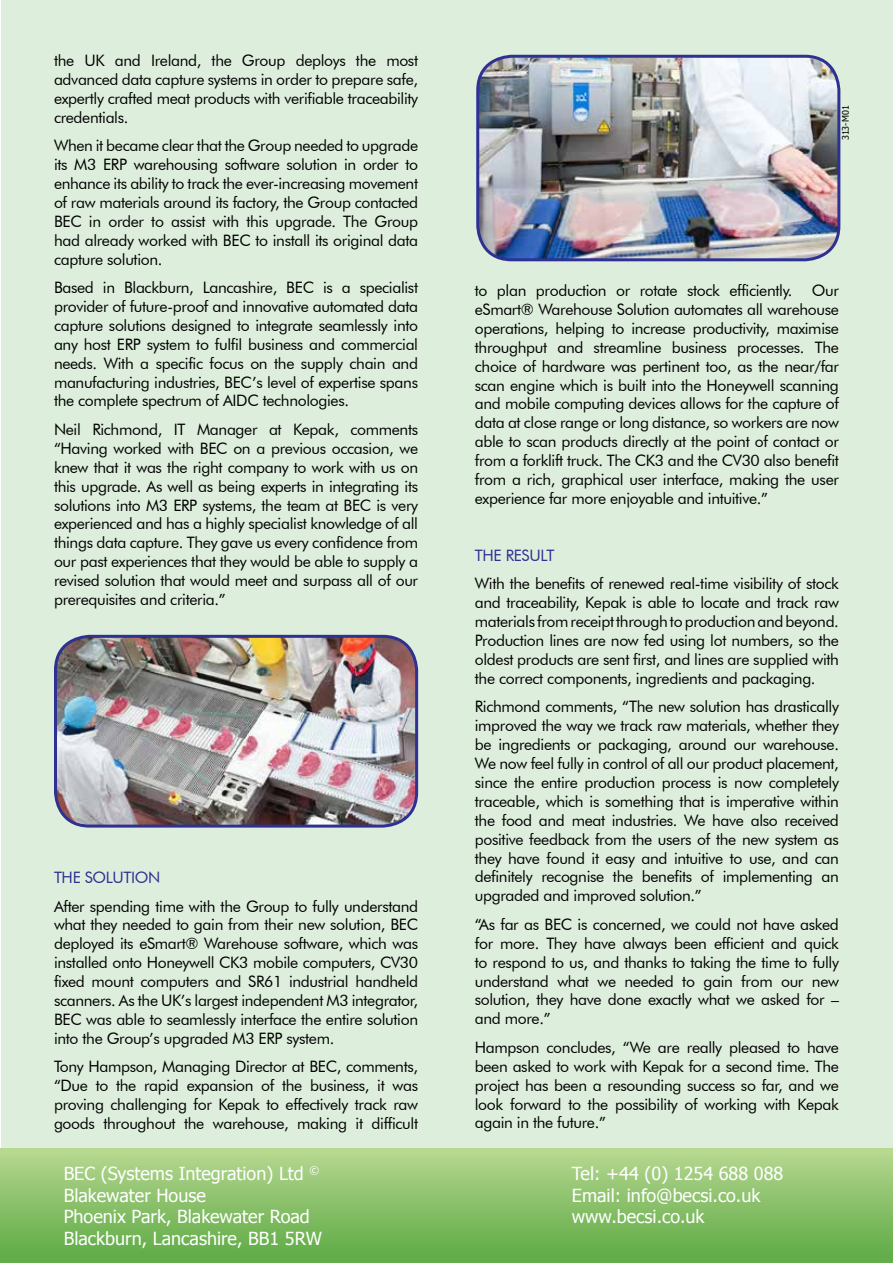
<style>
.page{position:relative;width:893px;height:1263px;background:#fff}
.page>*{position:absolute;margin:0;border:0;box-sizing:border-box;transform-origin:0 0}
.t1{font:18px/21.6px "Tahoma";color:#fff}
.t2{font:15.75px/18.9px "Futura BT";letter-spacing:-.02em;color:#000;text-align:justify}
.t3{font:15.75px "Futura BT";letter-spacing:-.02em;color:#2e3092}
.t4{font:9px "Tahoma";color:#000}
</style>
<div class="page">
<div style="left:2px;top:0;width:891px;height:1261px;background:#ddeedc"></div>
<div style="left:0;top:1149px;width:893px;height:113px;background:linear-gradient(to bottom,#b6d790,#5caa44)"></div>
<img style="left:56px;top:636px;width:361px;height:190px">
<div style="left:54px;top:635px;width:364px;height:192px;border:3px solid #2e3092;border-radius:34px"></div>
<img style="left:478px;top:57px;width:361px;height:203px">
<div style="left:476px;top:55px;width:364px;height:206px;border:3px solid #2e3092;border-radius:34px"></div>
<p class="t2" style="left:54px;top:51px;width:366px">the UK and Ireland, the Group deploys the most advanced data capture systems in order to prepare safe, expertly crafted meat products with verifiable traceability credentials.</p>
<p class="t2" style="left:54px;top:136px;width:366px">When it became clear that the Group needed to upgrade its M3 ERP warehousing software solution in order to enhance its ability to track the ever-increasing movement of raw materials around its factory, the Group contacted BEC in order to assist with this upgrade. The Group had already worked with BEC to install its original data capture solution.</p>
<p class="t2" style="left:54px;top:278px;width:366px">Based in Blackburn, Lancashire, BEC is a specialist provider of future-proof and innovative automated data capture solutions designed to integrate seamlessly into any host ERP system to fulfil business and commercial needs. With a specific focus on the supply chain and manufacturing industries, BEC’s level of expertise spans the complete spectrum of AIDC technologies.</p>
<p class="t2" style="left:54px;top:420px;width:366px">Neil Richmond, IT Manager at Kepak, comments “Having worked with BEC on a previous occasion, we knew that it was the right company to work with us on this upgrade. As well as being experts in integrating its solutions into M3 ERP systems, the team at BEC is very experienced and has a highly specialist knowledge of all things data capture. They gave us every confidence from our past experiences that they would be able to supply a revised solution that would meet and surpass all of our prerequisites and criteria.”</p>
<p class="t3" style="left:54px;top:868px;width:108px">THE SOLUTION</p>
<p class="t2" style="left:54px;top:896px;width:366px">After spending time with the Group to fully understand what they needed to gain from their new solution, BEC deployed its eSmart® Warehouse software, which was installed onto Honeywell CK3 mobile computers, CV30 fixed mount computers and SR61 industrial handheld scanners. As the UK’s largest independent M3 integrator, BEC was able to seamlessly interface the entire solution into the Group’s upgraded M3 ERP system.</p>
<p class="t2" style="left:54px;top:1057px;width:366px">Tony Hampson, Managing Director at BEC, comments, “Due to the rapid expansion of the business, it was proving challenging for Kepak to effectively track raw goods throughout the warehouse, making it difficult</p>
<p class="t4" style="left:839px;top:140px;width:36px;rotate:-90deg">313-M01</p>
<p class="t2" style="left:475px;top:281px;width:366px">to plan production or rotate stock efficiently. Our eSmart® Warehouse Solution automates all warehouse operations, helping to increase productivity, maximise throughput and streamline business processes. The choice of hardware was pertinent too, as the near/far scan engine which is built into the Honeywell scanning and mobile computing devices allows for the capture of data at close range or long distance, so workers are now able to scan products directly at the point of contact or from a forklift truck. The CK3 and the CV30 also benefit from a rich, graphical user interface, making the user experience far more enjoyable and intuitive.”</p>
<p class="t3" style="left:475px;top:546px;width:81px">THE RESULT</p>
<p class="t2" style="left:475px;top:574px;width:366px">With the benefits of renewed real-time visibility of stock and traceability, Kepak is able to locate and track raw materials from receipt through to production and beyond.<br>Production lines are now fed using lot numbers, so the oldest products are sent first, and lines are supplied with the correct components, ingredients and packaging.</p>
<p class="t2" style="left:475px;top:697px;width:366px">Richmond comments, “The new solution has drastically improved the way we track raw materials, whether they be ingredients or packaging, around our warehouse.<br>We now feel fully in control of all our product placement, since the entire production process is now completely traceable, which is something that is imperative within the food and meat industries. We have also received positive feedback from the users of the new system as they have found it easy and intuitive to use, and can definitely recognise the benefits of implementing an upgraded and improved solution.”</p>
<p class="t2" style="left:475px;top:915px;width:366px">“As far as BEC is concerned, we could not have asked for more. They have always been efficient and quick to respond to us, and thanks to taking the time to fully understand what we needed to gain from our new solution, they have done exactly what we asked for – and more.”</p>
<p class="t2" style="left:475px;top:1038px;width:366px">Hampson concludes, “We are really pleased to have been asked to work with Kepak for a second time. The project has been a resounding success so far, and we look forward to the possibility of working with Kepak again in the future.”</p>
<p class="t1" style="left:64px;top:1162px;width:260px">BEC (Systems Integration) Ltd <sup>©<br></sup>Blakewater House<br>Phoenix Park, Blakewater Road<br>Blackburn, Lancashire, BB1 5RW</p>
<p class="t1" style="left:572px;top:1162px;width:213px">Tel: +44 (0) 1254 688 088<br>Email: info@becsi.co.uk www.becsi.co.uk</p>
</div>
